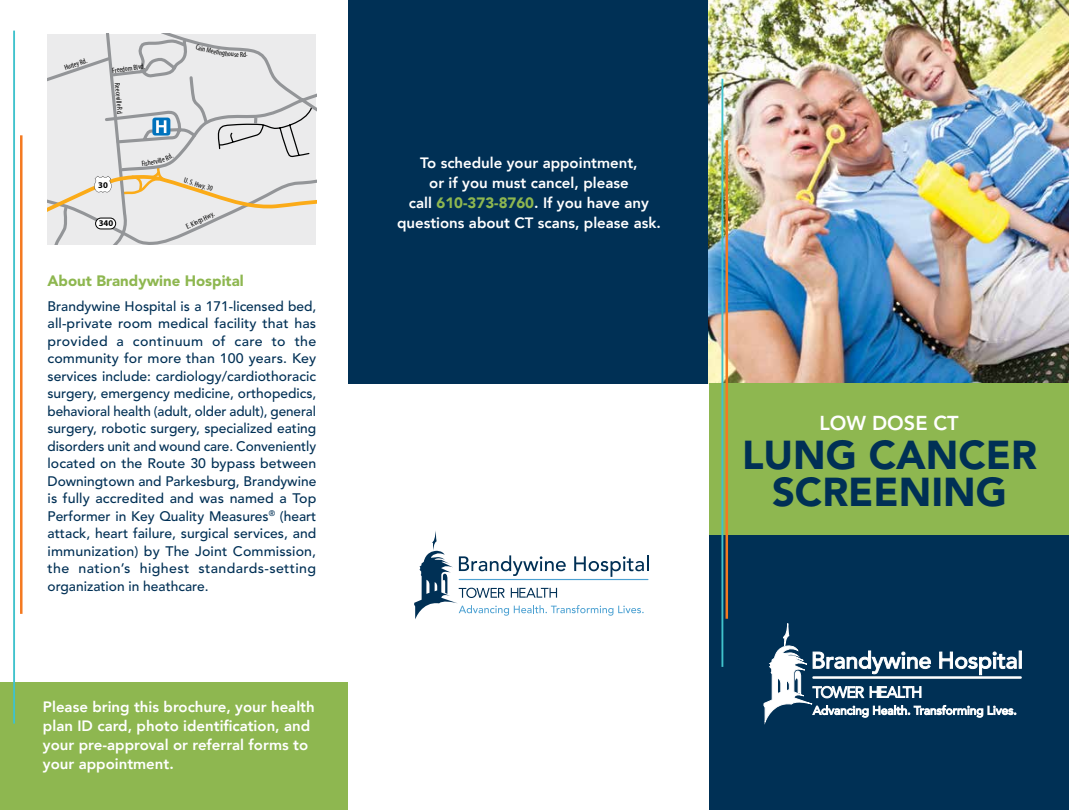
<style>
.page{position:relative;width:1069px;height:810px;background:#fff}
.page>*{position:absolute;margin:0;border:0;box-sizing:border-box;transform-origin:0 0}
.t1{font:900 40px/37.6px "Avenir LT Std";color:#003055;text-align:center}
.t2{font:800 20px "Avenir LT Std";color:#fff}
.t3{font:800 15px/20px "Avenir";color:#fff;text-align:center}
.t4{font:900 15px "Avenir LT Std";color:#8eb750}
.t5{font:500 13.75px/17.5px "Avenir LT Std";letter-spacing:.005em;color:#003055;text-align:justify}
.t6{font:700 8.75px "Myriad Pro";color:#000}
.t7{font:condensed 7.5px "Myriad Pro";color:#000}
.s1{font-weight:900;color:#8eb750}
</style>
<div class="page">
<div style="left:349px;top:0;width:360px;height:383px;background:#003055"></div>
<img style="left:709px;top:0;width:360px;height:383px">
<div style="left:710px;top:383px;width:359px;height:154px;background:#8eb750"></div>
<div style="left:710px;top:536px;width:359px;height:274px;background:#003055"></div>
<hr style="left:721px;top:79px;width:2px;height:588px;background:#40c2cc">
<hr style="left:725px;top:140px;width:3px;height:479px;background:#f47920">
<div style="left:0;top:682px;width:348px;height:128px;background:#8eb750"></div>
<hr style="left:13px;top:31px;width:2px;height:693px;background:#40c2cc">
<hr style="left:20px;top:135px;width:3px;height:479px;background:#f47920">
<svg style="left:763px;top:623px;width:258px;height:99px"></svg>
<svg style="left:414px;top:531px;width:234px;height:88px"></svg>
<svg style="left:48px;top:34px;width:268px;height:4px"></svg>
<svg style="left:48px;top:38px;width:268px;height:206px;background:#e1e0df"></svg>
<p class="t7" style="left:63px;top:64px;width:25px;rotate:-19deg">Hurley Rd.</p>
<p class="t7" style="left:112px;top:66px;width:34px;rotate:-8deg">Freedom Blvd.</p>
<p class="t7" style="left:122px;top:83px;width:33px;rotate:85deg">Reeceville Rd.</p>
<p class="t6" style="left:98px;top:180px;width:11px">30</p>
<p class="t6" style="left:99px;top:218px;width:16px">340</p>
<p class="t7" style="left:236px;top:50px;width:4px">e</p>
<p class="t7" style="left:186px;top:175px;width:12px;rotate:17deg">U.S.</p>
<p class="t7" style="left:196px;top:179px;width:20px;rotate:18deg">Hwy. 30</p>
<p class="t7" style="left:189px;top:220px;width:27px;rotate:-26deg">Kings Hwy.</p>
<p class="t4" style="left:48px;top:272px;width:198px">About Brandywine Hospital</p>
<p class="t5" style="left:48px;top:298px;width:270px">Brandywine Hospital is a 171-licensed bed, all-private room medical facility that has provided a continuum of care to the community for more than 100 years. Key services include: cardiology/cardiothoracic surgery, emergency medicine, orthopedics, behavioral health (adult, older adult), general surgery, robotic surgery, specialized eating disorders unit and wound care. Conveniently located on the Route 30 bypass between Downingtown and Parkesburg, Brandywine is fully accredited and was named a Top Performer in Key Quality Measures<sup>®</sup> (heart attack, heart failure, surgical services, and immunization) by The Joint Commission, the nation’s highest standards-setting organization in heathcare.</p>
<p class="t3" style="left:43px;top:698px;width:273px;line-height:18.8px;text-align:left">Please bring this brochure, your health plan ID card, photo identification, and your pre-approval or referral forms to your appointment.</p>
<p class="t3" style="left:397px;top:153px;width:265px">To schedule your appointment,<br>or if you must cancel, please<br>call <span class="s1">610-373-8760</span>. If you have any questions about CT scans, please ask.</p>
<h2 class="t2" style="left:819px;top:411px;width:141px">LOW DOSE CT</h2>
<h1 class="t1" style="left:742px;top:436px;width:296px">LUNG CANCER<br>SCREENING</h1>
</div>
